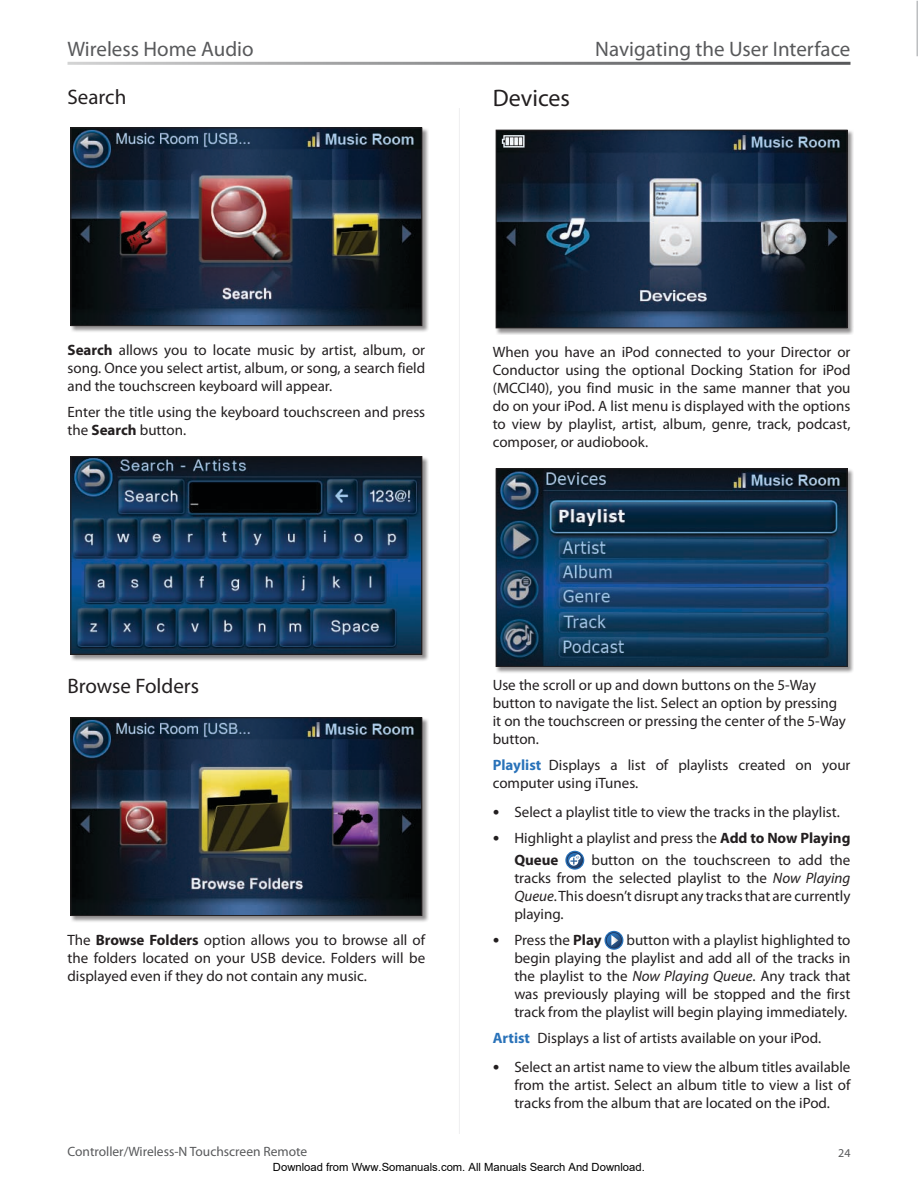
<style>
.page{position:relative;width:918px;height:1188px;background:#fff}
.page>*{position:absolute;margin:0;border:0;box-sizing:border-box;transform-origin:0 0}
.t1{font:24px "Myriad Pro";color:#231f20}
.t2{font:21px "Myriad Pro";color:#58595b}
.t3{font:21px "Myriad Pro";color:#231f20}
.t4{font:15px/18px "Myriad Pro";color:#231f20;text-align:justify}
.t5{font:13.5px "Myriad Pro";color:#58595b}
.t6{font:12px "Myriad Pro";color:#58595b}
.t7{font:11.25px "Arial";color:#000}
.s1{font-weight:700}
.s2{font-weight:700;color:#2972b9}
.s3{font-family:"Helvetica Neue";font-weight:500;font-stretch:condensed;font-size:13.5px}
.s4{font-style:italic}
</style>
<div class="page">
<hr style="left:916px;top:1px;width:2px;height:55px;background:#bcbec0">
<hr style="left:459px;top:108px;width:1px;height:1026px;background:#bcbec0">
<hr style="left:68px;top:62px;width:782px;height:3px;background:#58595b">
<div style="left:70px;top:127px;width:359px;height:206px;background:#231f20;opacity:.5"></div>
<img style="left:72px;top:130px;width:348px;height:194px">
<div style="left:70px;top:128px;width:352px;height:198px;border:1px solid #231f20"></div>
<div style="left:70px;top:456px;width:359px;height:205px;background:#231f20;opacity:.5"></div>
<img style="left:72px;top:458px;width:348px;height:195px">
<div style="left:70px;top:456px;width:352px;height:199px;border:1px solid #231f20"></div>
<div style="left:70px;top:717px;width:359px;height:205px;background:#231f20;opacity:.5"></div>
<img style="left:72px;top:719px;width:348px;height:195px">
<div style="left:70px;top:717px;width:352px;height:199px;border:1px solid #231f20"></div>
<div style="left:496px;top:130px;width:358px;height:205px;background:#231f20;opacity:.5"></div>
<img style="left:498px;top:132px;width:348px;height:194px">
<div style="left:496px;top:130px;width:352px;height:198px;border:1px solid #231f20"></div>
<div style="left:496px;top:468px;width:358px;height:205px;background:#231f20;opacity:.5"></div>
<img style="left:498px;top:470px;width:348px;height:195px">
<div style="left:496px;top:468px;width:352px;height:199px;border:1px solid #231f20"></div>
<svg style="left:565px;top:851px;width:19px;height:19px"></svg>
<svg style="left:567px;top:852px;width:16px;height:16px"></svg>
<svg style="left:568px;top:853px;width:14px;height:14px"></svg>
<svg style="left:569px;top:855px;width:11px;height:11px"></svg>
<svg style="left:605px;top:931px;width:18px;height:19px"></svg>
<svg style="left:606px;top:932px;width:16px;height:16px"></svg>
<svg style="left:607px;top:933px;width:14px;height:15px"></svg>
<svg style="left:611px;top:935px;width:7px;height:11px"></svg>
<h2 class="t2" style="left:68px;top:36px;width:188px">Wireless Home Audio</h2>
<h2 class="t3" style="left:68px;top:84px;width:60px">Search</h2>
<h1 class="t1" style="left:493px;top:83px;width:79px">Devices</h1>
<h2 class="t2" style="left:595px;top:36px;width:257px">Navigating the User Interface</h2>
<p class="t4" style="left:68px;top:341px;width:359px"><span class="s1">Search</span> allows you to locate music by artist, album, or song. Once you select artist, album, or song, a search field and the touchscreen keyboard will appear.</p>
<p class="t4" style="left:68px;top:403px;width:359px">Enter the title using the keyboard touchscreen and press the <span class="s1">Search</span> button.</p>
<p class="t4" style="left:493px;top:343px;width:359px">When you have an iPod connected to your Director or Conductor using the optional Docking Station for iPod (MCCI40), you find music in the same manner that you do on your iPod. A list menu is displayed with the options to view by playlist, artist, album, genre, track, podcast, composer, or audiobook.</p>
<h2 class="t3" style="left:68px;top:673px;width:133px">Browse Folders</h2>
<p class="t4" style="left:68px;top:930px;width:359px">The <span class="s1">Browse Folders</span> option allows you to browse all of the folders located on your USB device. Folders will be displayed even if they do not contain any music.</p>
<p class="t4" style="left:493px;top:676px;width:355px;text-align:left">Use the scroll or up and down buttons on the 5-Way button to navigate the list. Select an option by pressing it on the touchscreen or pressing the center of the 5-Way button.</p>
<p class="t4" style="left:493px;top:756px;width:359px"><span class="s2">Playlist</span> Displays a list of playlists created on your computer using iTunes.</p>
<p class="t4" style="left:493px;top:803px;width:349px"><span class="s3">•</span> Select a playlist title to view the tracks in the playlist.</p>
<p class="t4" style="left:514px;top:827px;width:338px;line-height:21.9px;text-indent:-22px"><span class="s3">•</span> Highlight a playlist and press the <span class="s1">Add to Now Playing<br>Queue</span></p>
<p class="t4" style="left:514px;top:851px;width:338px;text-indent:77px">button on the touchscreen to add the tracks from the selected playlist to the <span class="s4">Now Playing Queue</span>. This doesn’t disrupt any tracks that are currently playing.</p>
<p class="t4" style="left:493px;top:931px;width:110px"><span class="s3">•</span> Press the <span class="s1">Play</span></p>
<p class="t4" style="left:514px;top:931px;width:338px;text-indent:112px">button with a playlist highlighted to begin playing the playlist and add all of the tracks in the playlist to the <span class="s4">Now Playing Queue</span>. Any track that was previously playing will be stopped and the first track from the playlist will begin playing immediately.</p>
<p class="t4" style="left:493px;top:1029px;width:330px"><span class="s2">Artist</span> Displays a list of artists available on your iPod.</p>
<p class="t4" style="left:514px;top:1058px;width:338px;text-indent:-22px"><span class="s3">•</span> Select an artist name to view the album titles available from the artist. Select an album title to view a list of tracks from the album that are located on the iPod.</p>
<p class="t5" style="left:68px;top:1143px;width:241px">Controller/Wireless-N Touchscreen Remote</p>
<p class="t6" style="left:838px;top:1146px;width:14px">24</p>
<p class="t7" style="left:273px;top:1160px;width:373px">Download from Www.Somanuals.com. All Manuals Search And Download.</p>
</div>
